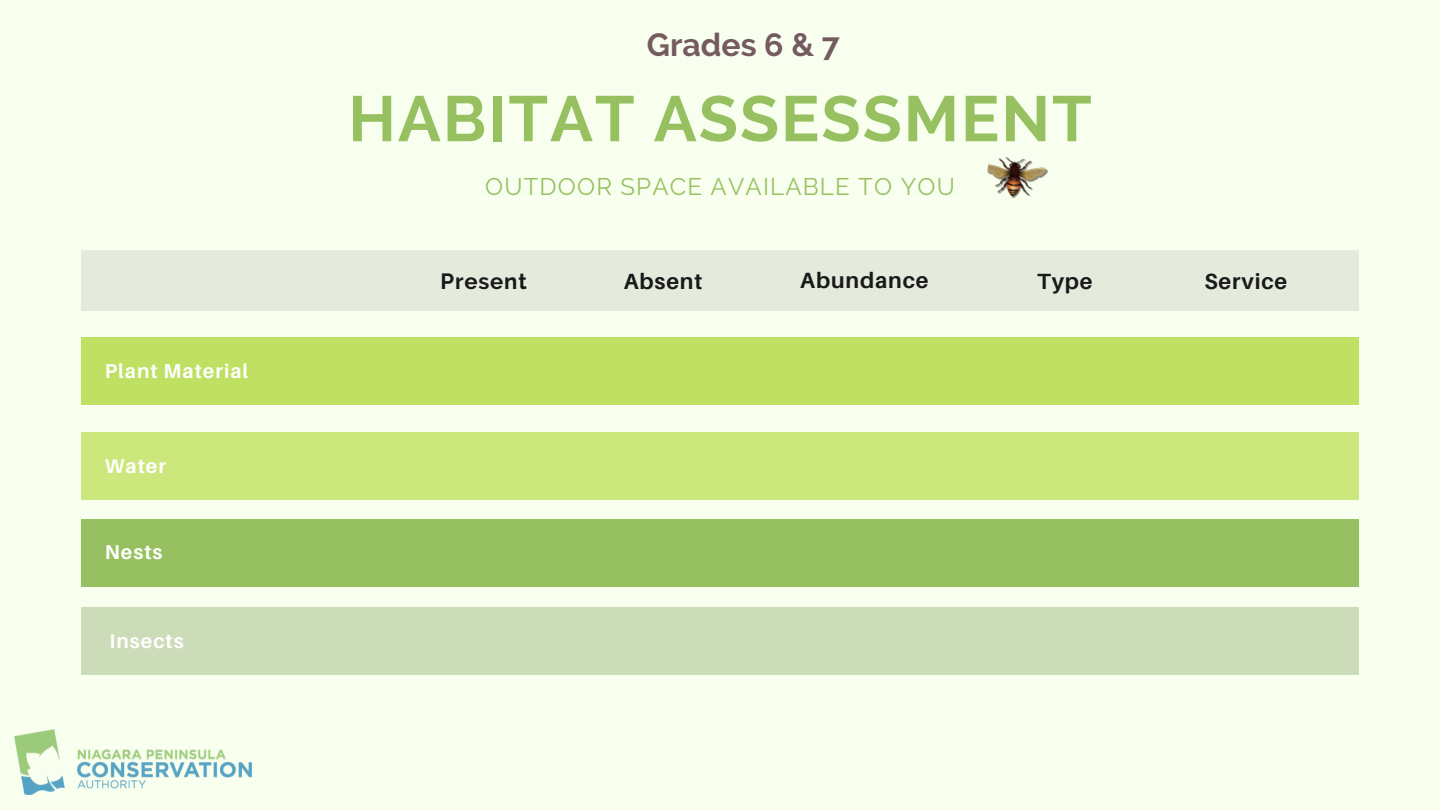
<style>
.page{position:relative;width:1440px;height:810px;background:#f8ffef}
.page>*{position:absolute;margin:0;border:0;box-sizing:border-box;transform-origin:0 0}
.t1{font:700 64px "Raleway";letter-spacing:.03em;color:#97c160}
.t2{font:700 32px "Raleway";color:#755b60}
.t3{font:24px "Raleway";letter-spacing:.05em;color:#97c160}
.t4{font:700 22px "Aileron";letter-spacing:.04em;color:#191919}
.t5{font:700 22px "Raleway";letter-spacing:.04em;color:#191919}
.t6{font:700 20px "Aileron";letter-spacing:.05em;color:#fff}
</style>
<div class="page">
<div style="left:81px;top:250px;width:1278px;height:61px;background:#e4eadc"></div>
<div style="left:81px;top:337px;width:1278px;height:68px;background:#bfe063"></div>
<div style="left:81px;top:432px;width:1278px;height:68px;background:#cce87d"></div>
<div style="left:81px;top:519px;width:1278px;height:67px;background:#97c160"></div>
<div style="left:81px;top:607px;width:1278px;height:68px;background:#cddcb8"></div>
<img style="left:15px;top:729px;width:237px;height:66px">
<img style="left:987px;top:157px;width:61px;height:41px">
<p class="t6" style="left:105px;top:358px;width:145px">Plant Material</p>
<p class="t6" style="left:105px;top:454px;width:63px">Water</p>
<p class="t6" style="left:105px;top:540px;width:59px">Nests</p>
<p class="t6" style="left:110px;top:629px;width:76px">Insects</p>
<h2 class="t2" style="left:647px;top:26px;width:194px">Grades 6 &amp; 7</h2>
<h1 class="t1" style="left:348px;top:81px;width:745px">HABITAT ASSESSMENT</h1>
<p class="t3" style="left:485px;top:173px;width:471px">OUTDOOR SPACE AVAILABLE TO YOU</p>
<p class="t5" style="left:440px;top:268px;width:88px">Present</p>
<p class="t4" style="left:624px;top:267px;width:80px">Absent</p>
<p class="t4" style="left:800px;top:267px;width:130px">Abundance</p>
<p class="t4" style="left:1037px;top:267px;width:57px">Type</p>
<p class="t4" style="left:1204px;top:267px;width:84px">Service</p>
</div>
